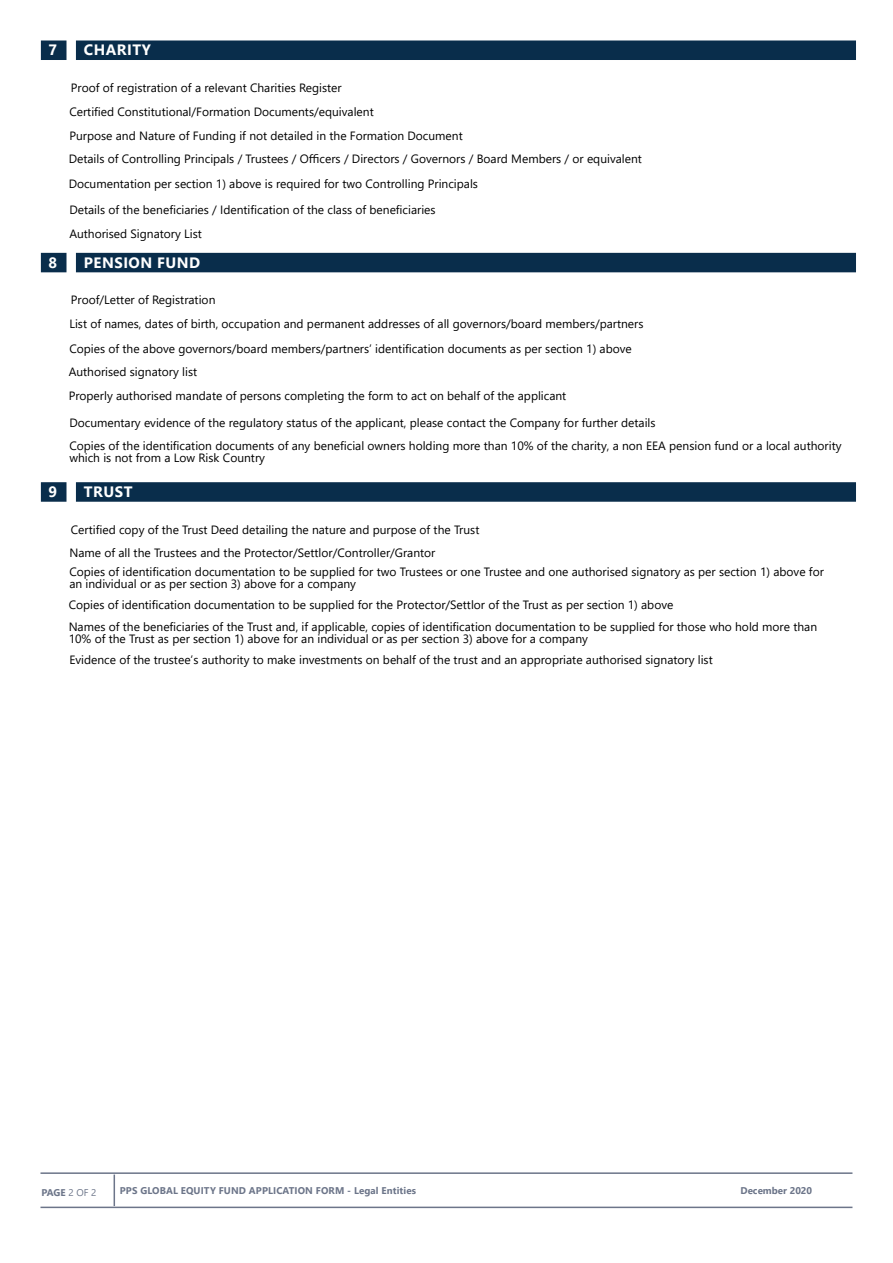
<style>
.page{position:relative;width:893px;height:1263px;background:#fff}
.page>*{position:absolute;margin:0;border:0;box-sizing:border-box;transform-origin:0 0}
.t1{font:700 15px "Segoe UI";letter-spacing:.035em;color:#fff}
.t2{font:12px/12px "Segoe UI";color:#000}
.t3{font:700 9.75px "Segoe UI";letter-spacing:.01em;color:#6c7589}
.s1{font-weight:400}
</style>
<div class="page">
<hr style="left:114px;top:1174px;width:1px;height:32px;background:#6c7589">
<hr style="left:40px;top:1206px;width:812px;height:2px;background:#6c7589">
<hr style="left:40px;top:1172px;width:812px;height:2px;background:#6c7589">
<div style="left:76px;top:40px;width:780px;height:20px;background:#092d4b;border:2px solid #092d4b"></div>
<div style="left:41px;top:40px;width:25px;height:20px;background:#092d4b;border:2px solid #092d4b"></div>
<div style="left:76px;top:253px;width:780px;height:19px;background:#092d4b"></div>
<div style="left:41px;top:253px;width:25px;height:19px;background:#092d4b"></div>
<div style="left:76px;top:482px;width:780px;height:20px;background:#092d4b;border:2px solid #092d4b"></div>
<div style="left:41px;top:482px;width:25px;height:20px;background:#092d4b;border:2px solid #092d4b"></div>
<p class="t1" style="left:49px;top:36px;width:10px">7</p>
<p class="t1" style="left:84px;top:36px;width:69px">CHARITY</p>
<p class="t2" style="left:71px;top:81px;width:272px">Proof of registration of a relevant Charities Register</p>
<p class="t2" style="left:69px;top:104px;width:306px">Certified Constitutional/Formation Documents/equivalent</p>
<p class="t2" style="left:69px;top:129px;width:395px">Purpose and Nature of Funding if not detailed in the Formation Document</p>
<p class="t2" style="left:69px;top:152px;width:575px">Details of Controlling Principals / Trustees / Officers / Directors / Governors / Board Members / or equivalent</p>
<p class="t2" style="left:69px;top:176px;width:411px">Documentation per section 1) above is required for two Controlling Principals</p>
<p class="t2" style="left:69px;top:203px;width:368px">Details of the beneficiaries / Identification of the class of beneficiaries</p>
<p class="t2" style="left:69px;top:227px;width:134px">Authorised Signatory List</p>
<p class="t1" style="left:49px;top:248px;width:10px">8</p>
<p class="t1" style="left:84px;top:248px;width:118px">PENSION FUND</p>
<p class="t2" style="left:71px;top:293px;width:146px">Proof/Letter of Registration</p>
<p class="t2" style="left:69px;top:317px;width:576px">List of names, dates of birth, occupation and permanent addresses of all governors/board members/partners</p>
<p class="t2" style="left:69px;top:341px;width:564px">Copies of the above governors/board members/partners’ identification documents as per section 1) above</p>
<p class="t2" style="left:69px;top:364px;width:130px">Authorised signatory list</p>
<p class="t2" style="left:69px;top:389px;width:499px">Properly authorised mandate of persons completing the form to act on behalf of the applicant</p>
<p class="t2" style="left:69px;top:415px;width:588px">Documentary evidence of the regulatory status of the applicant, please contact the Company for further details</p>
<p class="t2" style="left:69px;top:439px;width:774px">Copies of the identification documents of any beneficial owners holding more than 10% of the charity, a non EEA pension fund or a local authority which is not from a Low Risk Country</p>
<p class="t1" style="left:49px;top:477px;width:10px">9</p>
<p class="t1" style="left:84px;top:477px;width:50px">TRUST</p>
<p class="t2" style="left:71px;top:522px;width:410px">Certified copy of the Trust Deed detailing the nature and purpose of the Trust</p>
<p class="t2" style="left:69px;top:546px;width:368px">Name of all the Trustees and the Protector/Settlor/Controller/Grantor</p>
<p class="t2" style="left:69px;top:565px;width:756px">Copies of identification documentation to be supplied for two Trustees or one Trustee and one authorised signatory as per section 1) above for an individual or as per section 3) above for a company</p>
<p class="t2" style="left:69px;top:598px;width:606px">Copies of identification documentation to be supplied for the Protector/Settlor of the Trust as per section 1) above</p>
<p class="t2" style="left:69px;top:620px;width:750px">Names of the beneficiaries of the Trust and, if applicable, copies of identification documentation to be supplied for those who hold more than<br>10% of the Trust as per section 1) above for an individual or as per section 3) above for a company</p>
<p class="t2" style="left:69px;top:652px;width:645px">Evidence of the trustee’s authority to make investments on behalf of the trust and an appropriate authorised signatory list</p>
<p class="t3" style="left:41px;top:1183px;width:56px">PAGE <span class="s1">2 OF 2</span></p>
<p class="t3" style="left:120px;top:1181px;width:298px">PPS GLOBAL EQUITY FUND APPLICATION FORM - Legal Entities</p>
<p class="t3" style="left:740px;top:1181px;width:73px">December 2020</p>
</div>
